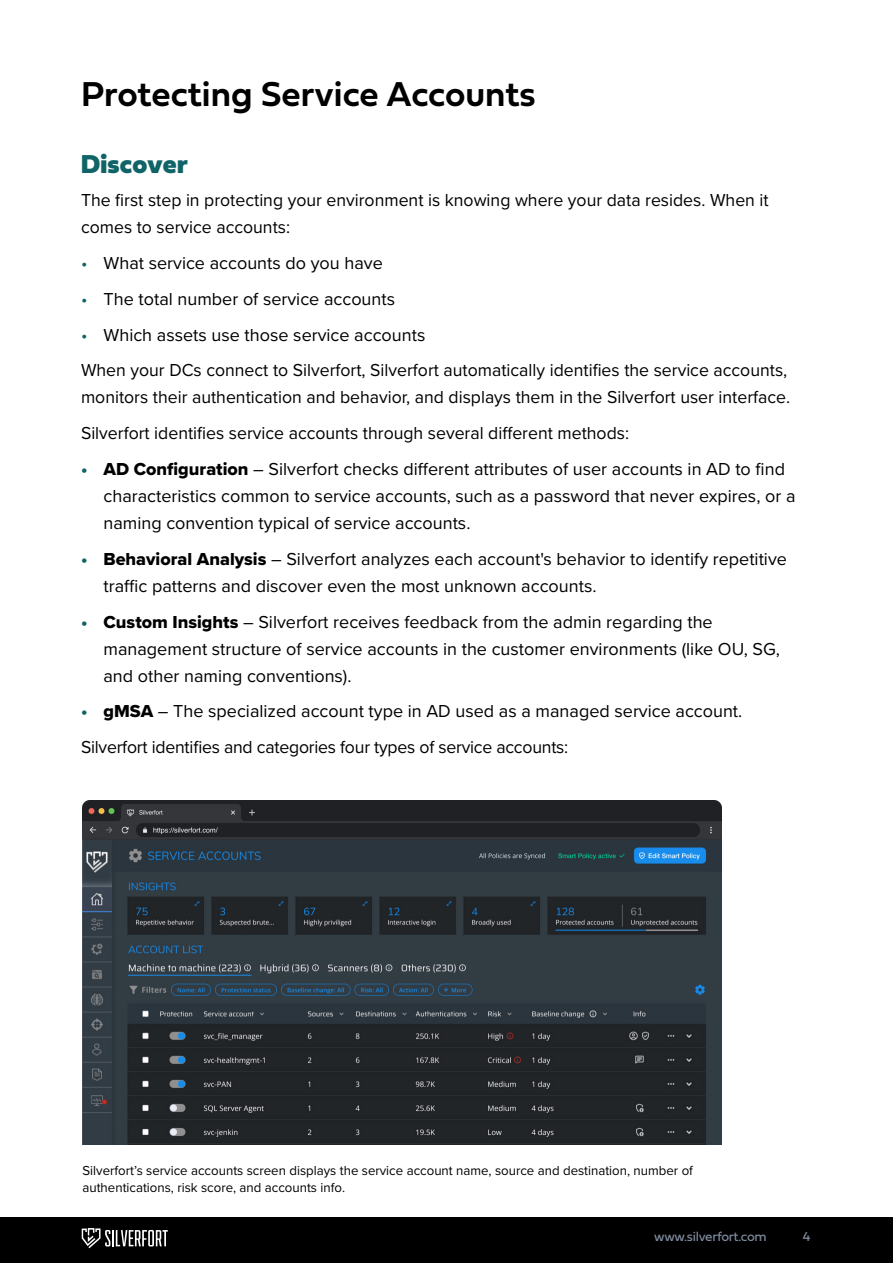
<style>
.page{position:relative;width:893px;height:1263px;background:#fff}
.page>*{position:absolute;margin:0;border:0;box-sizing:border-box;transform-origin:0 0}
.t1{font:36px "Fieldwork Geo Demibold";color:#000}
.t2{font:27px "Fieldwork Geo Black";letter-spacing:.01em;color:#106467}
.t3{font:18px/27px "Proxima Nova";color:#000}
.t4{font:13.5px/16.5px "Proxima Nova";color:#000}
.t5{font:13.5px "Fieldwork Geo Regular";letter-spacing:-.02em;color:#7e8a9c}
.s1{color:#106467}
.s2{font-family:"Proxima Nova Extrabld";color:#106467}
.s3{font-family:"Proxima Nova Extrabld"}
</style>
<div class="page">
<div style="left:0;top:1217px;width:893px;height:46px;background:#000"></div>
<svg style="left:82px;top:1228px;width:86px;height:20px"></svg>
<img style="left:83px;top:801px;width:639px;height:343px">
<h1 class="t1" style="left:81px;top:65px;width:456px">Protecting Service Accounts</h1>
<h2 class="t2" style="left:81px;top:139px;width:108px">Discover</h2>
<p class="t3" style="left:81px;top:186px;width:689px">The first step in protecting your environment is knowing where your data resides. When it comes to service accounts:</p>
<p class="t3" style="left:81px;top:249px;width:303px"><span class="s1">•</span> What service accounts do you have</p>
<p class="t3" style="left:81px;top:285px;width:316px"><span class="s1">•</span> The total number of service accounts</p>
<p class="t3" style="left:81px;top:316px;width:708px;line-height:35.8px"><span class="s1">•</span> Which assets use those service accounts<br>When your DCs connect to Silverfort, Silverfort automatically identifies the service accounts,</p>
<p class="t3" style="left:81px;top:379px;width:711px;line-height:35.7px">monitors their authentication and behavior, and displays them in the Silverfort user interface.<br>Silverfort identifies service accounts through several different methods:</p>
<p class="t3" style="left:104px;top:455px;width:693px;text-indent:-22px"><span class="s2">•</span> <span class="s3">AD Configuration</span> – Silverfort checks different attributes of user accounts in AD to find characteristics common to service accounts, such as a password that never expires, or a naming convention typical of service accounts.</p>
<p class="t3" style="left:104px;top:544px;width:685px;text-indent:-22px"><span class="s2">•</span> <span class="s3">Behavioral Analysis</span> – Silverfort analyzes each account's behavior to identify repetitive traffic patterns and discover even the most unknown accounts.</p>
<p class="t3" style="left:104px;top:607px;width:678px;text-indent:-22px"><span class="s2">•</span> <span class="s3">Custom Insights</span> – Silverfort receives feedback from the admin regarding the management structure of service accounts in the customer environments (like OU, SG, and other naming conventions).</p>
<p class="t3" style="left:81px;top:692px;width:663px;line-height:35.8px"><span class="s2">•</span> <span class="s3">gMSA</span> – The specialized account type in AD used as a managed service account.<br>Silverfort identifies and categories four types of service accounts:</p>
<p class="t4" style="left:82px;top:1162px;width:612px">Silverfort’s service accounts screen displays the service account name, source and destination, number of authentications, risk score, and accounts info.</p>
<p class="t5" style="left:654px;top:1226px;width:114px">www.silverfort.com</p>
<p class="t5" style="left:803px;top:1226px;width:9px">4</p>
</div>
